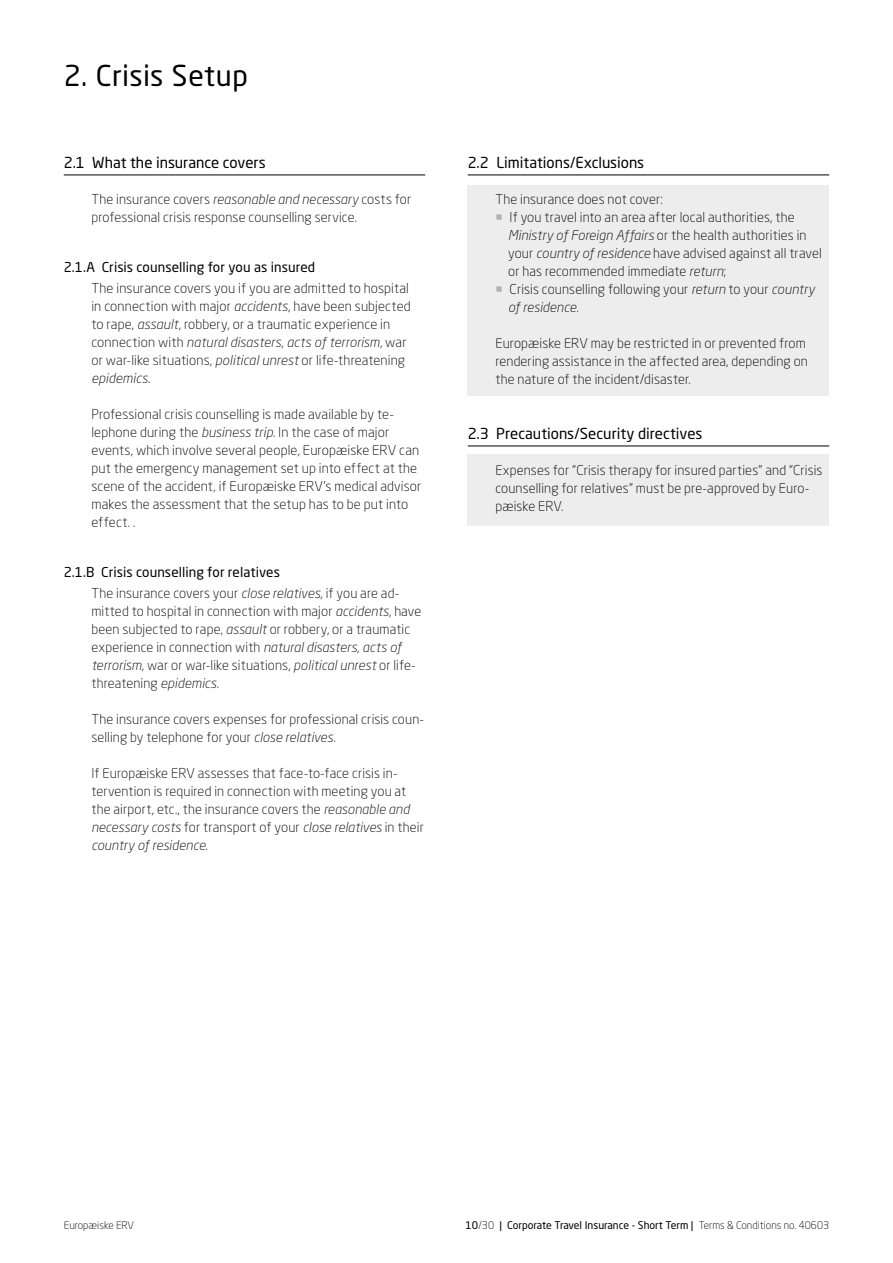
<style>
.page{position:relative;width:893px;height:1263px;background:#fff}
.page>*{position:absolute;margin:0;border:0;box-sizing:border-box;transform-origin:0 0}
.t1{font:28.5px "Neo Sans W1 G";letter-spacing:.02em;color:#000}
.t2{font:15px "Neo Sans W1 G";color:#000}
.t3{font:300 13.5px/18px "Neo Sans W1 G";letter-spacing:.01em;color:#000}
.t4{font:italic 300 13.5px/18px "Neo Sans Pro";letter-spacing:.005em;color:#000}
.t5{font:13.5px/21px "Neo Sans W1 G";letter-spacing:.005em;color:#000}
.t6{font:10.5px "Neo Sans W1 G";color:#000}
.t7{font:300 10.5px "Neo Sans W1 G";color:#000}
.s1{font-family:"Neo Sans Pro";font-style:italic}
.s2{font-family:"Neo Sans W1 G";font-style:normal}
.s3{font-weight:300}
.s4{font-family:"Neo Sans Pro";font-weight:300;font-style:italic}
.s5{color:#b3b2b2}
</style>
<div class="page">
<div style="left:468px;top:454px;width:361px;height:72px;background:#ededed"></div>
<div style="left:468px;top:185px;width:361px;height:210px;background:#ededed"></div>
<hr style="left:64px;top:175px;width:361px;height:1px;background:#000">
<hr style="left:468px;top:175px;width:361px;height:1px;background:#000">
<hr style="left:468px;top:446px;width:361px;height:1px;background:#000">
<h1 class="t1" style="left:64px;top:58px;width:186px">2. Crisis Setup</h1>
<p class="t2" style="left:64px;top:153px;width:203px">2.1 What the insurance covers</p>
<p class="t3" style="left:91px;top:190px;width:321px">The insurance covers <span class="s1">reasonable and necessary</span> costs for professional crisis response counselling service.</p>
<p class="t5" style="left:64px;top:256px;width:253px">2.1.A Crisis counselling for you as insured</p>
<p class="t3" style="left:91px;top:279px;width:321px">The insurance covers you if you are admitted to hospital in connection with major <span class="s1">accidents</span>, have been subjected to rape, <span class="s1">assault</span>, robbery, or a traumatic experience in</p>
<p class="t4" style="left:91px;top:333px;width:317px"><span class="s2">connection with</span> natural disasters<span class="s2">,</span> acts of terrorism, <span class="s2">war</span></p>
<p class="t3" style="left:91px;top:351px;width:315px">or war-like situations, <span class="s1">political unrest</span> or life-threatening</p>
<p class="t4" style="left:91px;top:369px;width:61px">epidemics<span class="s2">.</span></p>
<p class="t3" style="left:91px;top:405px;width:332px">Professional crisis counselling is made available by te&shy;lephone during the <span class="s1">business trip</span>. In the case of major events, which involve several people, Europæiske ERV can put the emergency management set up into effect at the scene of the accident, if Europæiske ERV's medical advisor makes the assessment that the setup has to be put into effect. .</p>
<p class="t5" style="left:91px;top:561px;width:309px;text-indent:-28px">2.1.B Crisis counselling for relatives<br><span class="s3">The insurance covers your</span> <span class="s4">close relatives,</span> <span class="s3">if you are ad-</span></p>
<p class="t3" style="left:91px;top:602px;width:331px">mitted to hospital in connection with major <span class="s1">accidents</span>, have been subjected to rape, <span class="s1">assault</span> or robbery, or a traumatic experience in connection with <span class="s1">natural disasters, acts of terrorism</span>, war or war-like situations, <span class="s1">political unrest</span> or life&shy;threatening <span class="s1">epidemics</span>.</p>
<p class="t3" style="left:91px;top:710px;width:334px">The insurance covers expenses for professional crisis coun&shy;selling by telephone for your <span class="s1">close relatives.</span></p>
<p class="t3" style="left:91px;top:764px;width:320px">If Europæiske ERV assesses that face-to-face crisis in&shy;tervention is required in connection with meeting you at the airport, etc., the insurance covers the <span class="s1">reasonable and</span></p>
<p class="t4" style="left:91px;top:818px;width:334px">necessary costs <span class="s2">for transport of your</span> close relatives <span class="s2">in their </span>country of residence.</p>
<p class="t2" style="left:468px;top:153px;width:178px">2.2 Limitations/Exclusions</p>
<p class="t3" style="left:495px;top:190px;width:169px">The insurance does not cover:</p>
<p class="t3" style="left:495px;top:208px;width:301px"><span class="s5">○</span> If you travel into an area after local authorities, the</p>
<p class="t4" style="left:508px;top:226px;width:300px">Ministry of Foreign Affairs <span class="s2">or the health authorities in</span></p>
<p class="t3" style="left:508px;top:244px;width:315px">your <span class="s1">country of residence</span> have advised against all travel or has recommended immediate <span class="s1">return</span>;</p>
<p class="t3" style="left:495px;top:280px;width:321px"><span class="s5">○</span> Crisis counselling following your <span class="s1">return</span> to your <span class="s1">country</span></p>
<p class="t4" style="left:508px;top:298px;width:72px">of residence.</p>
<p class="t3" style="left:495px;top:334px;width:314px">Europæiske ERV may be restricted in or prevented from rendering assistance in the affected area, depending on the nature of the incident/disaster.</p>
<p class="t2" style="left:468px;top:424px;width:236px">2.3 Precautions/Security directives</p>
<p class="t3" style="left:495px;top:461px;width:329px">Expenses for “Crisis therapy for insured parties” and “Crisis counselling for relatives” must be pre-approved by Euro&shy;pæiske ERV.</p>
<p class="t7" style="left:64px;top:1219px;width:72px">Europæiske ERV</p>
<p class="t6" style="left:465px;top:1219px;width:365px">10<span class="s3">/30</span> | Corporate Travel Insurance - Short Term | <span class="s3">Terms &amp; Conditions no. 40603</span></p>
</div>
